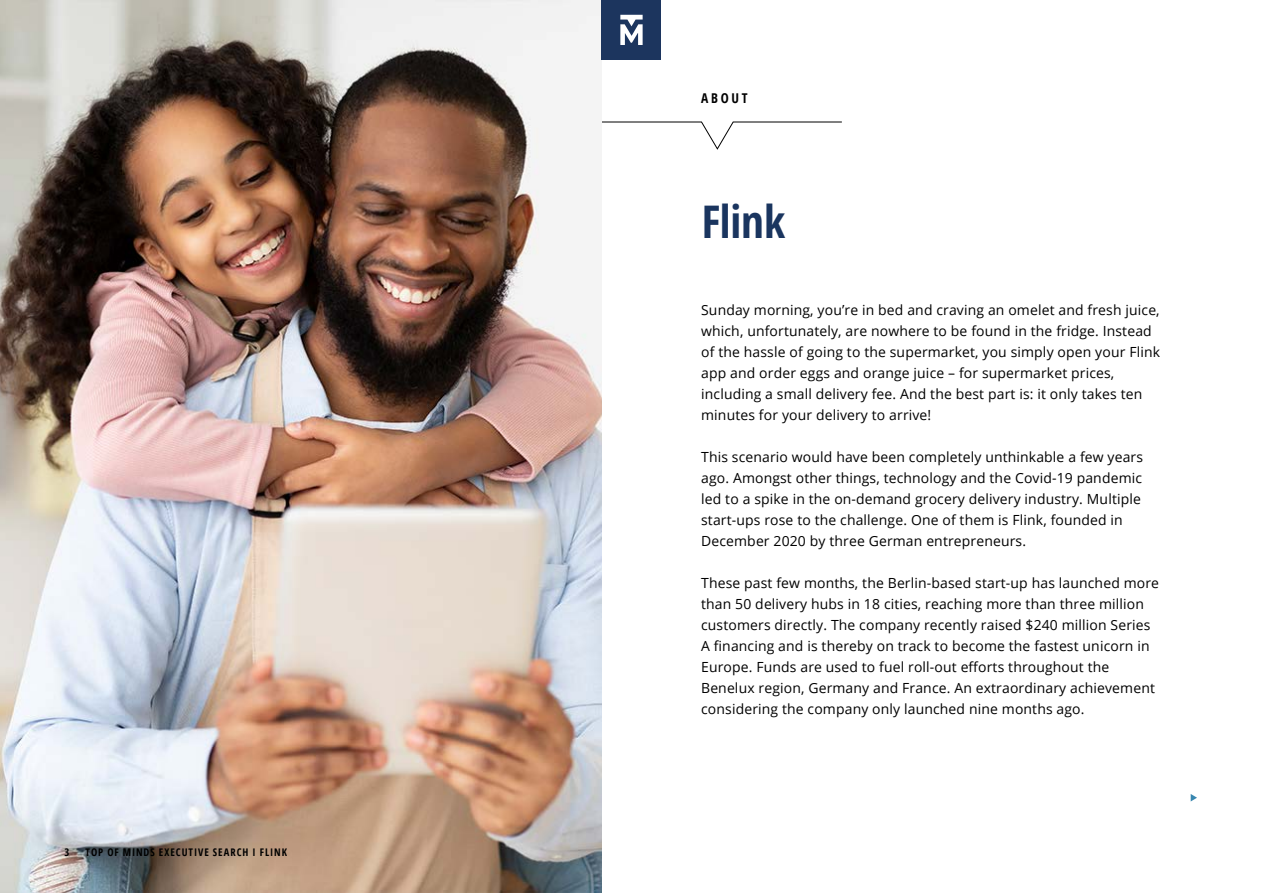
<style>
.page{position:relative;width:1263px;height:893px;background:#fff}
.page>*{position:absolute;margin:0;border:0;box-sizing:border-box;transform-origin:0 0}
.t1{font:700 condensed 45px "Open Sans";letter-spacing:-.005em;color:#1a355f}
.t2{font:13.95px/21px "Open Sans";letter-spacing:.01em;color:#000}
.t3{font:700 condensed 13.5px "Open Sans";letter-spacing:.2em;color:#000}
.t4{font:700 condensed 10.5px "Open Sans";letter-spacing:.095em;color:#000}
</style>
<div class="page">
<svg style="left:601px;top:122px;width:241px;height:28px"></svg>
<img style="left:0;top:0;width:601px;height:893px">
<svg style="left:1191px;top:794px;width:6px;height:7px"></svg>
<div style="left:601px;top:0;width:60px;height:60px;background:#1c355e"></div>
<svg style="left:620px;top:15px;width:23px;height:30px"></svg>
<p class="t4" style="left:64px;top:845px;width:6px">3</p>
<p class="t4" style="left:86px;top:845px;width:203px">TOP OF MINDS EXECUTIVE SEARCH I FLINK</p>
<p class="t3" style="left:701px;top:89px;width:48px">ABOUT</p>
<h1 class="t1" style="left:702px;top:191px;width:85px">Flink</h1>
<p class="t2" style="left:701px;top:299px;width:460px">Sunday morning, you’re in bed and craving an omelet and fresh juice, which, unfortunately, are nowhere to be found in the fridge. Instead of the hassle of going to the supermarket, you simply open your Flink app and order eggs and orange juice – for supermarket prices, including a small delivery fee. And the best part is: it only takes ten minutes for your delivery to arrive!</p>
<p class="t2" style="left:701px;top:446px;width:443px">This scenario would have been completely unthinkable a few years ago. Amongst other things, technology and the Covid-19 pandemic led to a spike in the on-demand grocery delivery industry. Multiple start-ups rose to the challenge. One of them is Flink, founded in December 2020 by three German entrepreneurs.</p>
<p class="t2" style="left:701px;top:572px;width:459px">These past few months, the Berlin-based start-up has launched more than 50 delivery hubs in 18 cities, reaching more than three million customers directly. The company recently raised $240 million Series A financing and is thereby on track to become the fastest unicorn in Europe. Funds are used to fuel roll-out efforts throughout the Benelux region, Germany and France. An extraordinary achievement considering the company only launched nine months ago.</p>
</div>
